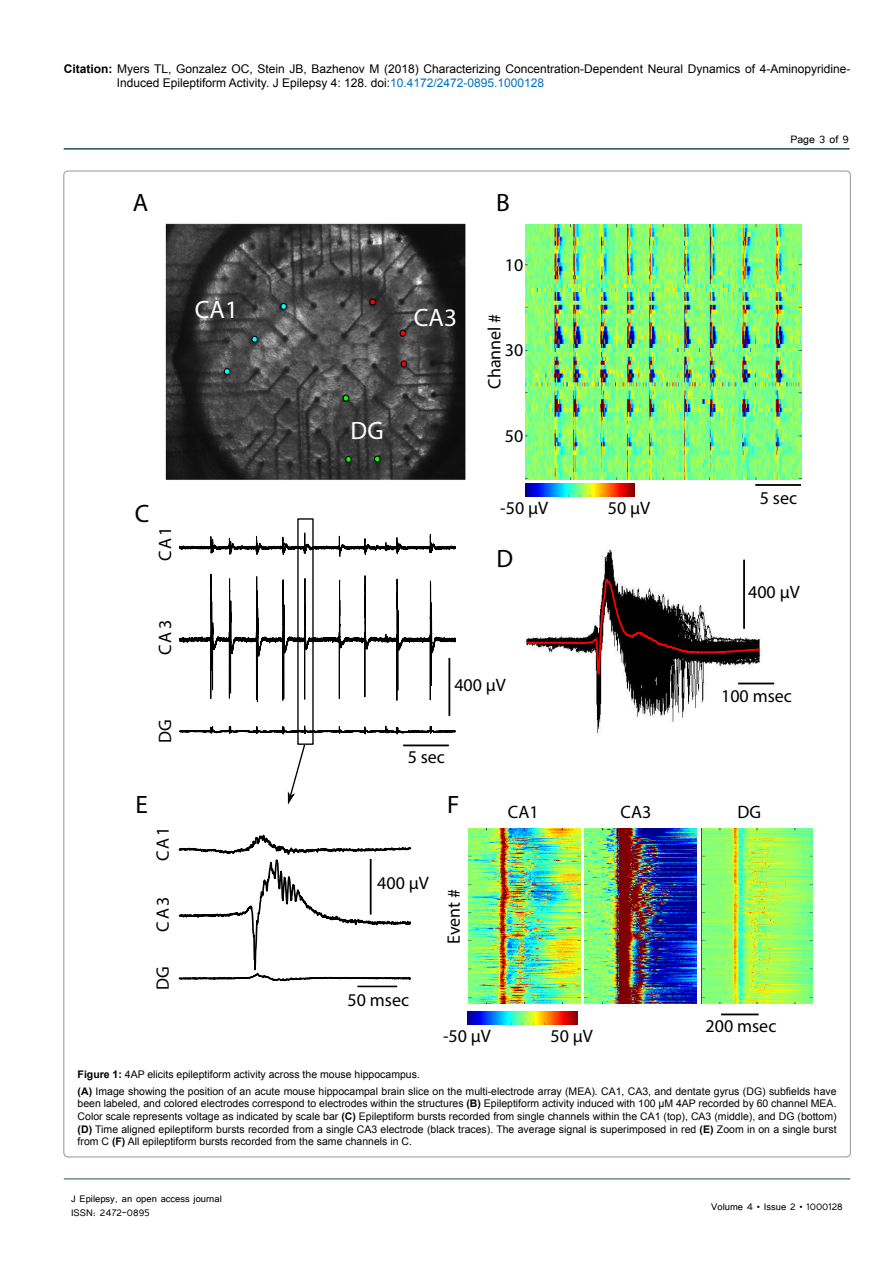
<style>
.page{position:relative;width:893px;height:1263px;background:#fff}
.page>*{position:absolute;margin:0;border:0;box-sizing:border-box;transform-origin:0 0}
.t1{font:25.2px "Nimbus Roman No 9 L";color:#fff}
.t2{font:25.2px "Nimbus Roman No 9 L";color:#000}
.t3{font:18px "Nimbus Roman No 9 L";color:#000}
.t4{font:13.5px "Tunga";color:#000}
.t5{font:12px/14.4px "Arial";color:#000}
.t6{font:12px/14.4px "Tunga";color:#000}
.t7{font:10.5px/12.6px "Arial";color:#000}
.s1{font-weight:700}
.s2{color:#0072bc}
</style>
<div class="page">
<hr style="left:64px;top:148px;width:786px;height:2px;background:#265150">
<hr style="left:64px;top:1179px;width:786px;height:1px;background:#265150">
<img style="left:165px;top:223px;width:301px;height:257px">
<img style="left:525px;top:225px;width:276px;height:254px">
<img style="left:525px;top:483px;width:110px;height:13px">
<hr style="left:755px;top:484px;width:46px;height:2px;background:#000">
<svg style="left:179px;top:148px;width:277px;height:1032px"></svg>
<svg style="left:179px;top:284px;width:277px;height:341px"></svg>
<svg style="left:179px;top:625px;width:277px;height:203px"></svg>
<hr style="left:448px;top:658px;width:2px;height:58px;background:#000">
<hr style="left:403px;top:744px;width:46px;height:2px;background:#000">
<svg style="left:287px;top:743px;width:19px;height:62px"></svg>
<img style="left:468px;top:829px;width:112px;height:175px">
<img style="left:585px;top:829px;width:111px;height:175px">
<img style="left:701px;top:829px;width:112px;height:175px">
<img style="left:468px;top:1011px;width:109px;height:13px">
<hr style="left:721px;top:1013px;width:38px;height:2px;background:#000">
<svg style="left:526px;top:549px;width:236px;height:185px"></svg>
<hr style="left:743px;top:560px;width:2px;height:69px;background:#000">
<hr style="left:738px;top:683px;width:36px;height:1px;background:#000">
<div style="left:133px;top:1027px;width:96px;height:34px;background:#fff"></div>
<p class="t5" style="left:117px;top:61px;width:735px;text-indent:-53px"><span class="s1">Citation:</span> Myers TL, Gonzalez OC, Stein JB, Bazhenov M (2018) Characterizing Concentration-Dependent Neural Dynamics of 4-Aminopyridine-<br>Induced Epileptiform Activity. J Epilepsy 4: 128. doi:<span class="s2">10.4172/2472-0895.1000128</span></p>
<h1 class="t2" style="left:133px;top:187px;width:17px">A</h1>
<h1 class="t2" style="left:496px;top:187px;width:15px">B</h1>
<h1 class="t1" style="left:195px;top:294px;width:45px">CA1</h1>
<h1 class="t2" style="left:135px;top:498px;width:16px">C</h1>
<h2 class="t3" style="left:154px;top:561px;width:36px;rotate:-90deg">CA1</h2>
<h2 class="t3" style="left:154px;top:654px;width:36px;rotate:-90deg">CA3</h2>
<h2 class="t3" style="left:154px;top:743px;width:25px;rotate:-90deg">DG</h2>
<h1 class="t1" style="left:351px;top:415px;width:35px">DG</h1>
<h1 class="t1" style="left:414px;top:302px;width:45px">CA3</h1>
<h2 class="t3" style="left:505px;top:254px;width:20px">10</h2>
<h2 class="t3" style="left:483px;top:389px;width:77px;rotate:-90deg">Channel #</h2>
<h2 class="t3" style="left:505px;top:339px;width:20px">30</h2>
<h2 class="t3" style="left:505px;top:425px;width:20px">50</h2>
<h2 class="t3" style="left:500px;top:497px;width:49px">-50 µV</h2>
<h2 class="t3" style="left:608px;top:497px;width:44px">50 µV</h2>
<h1 class="t2" style="left:496px;top:542px;width:18px">D</h1>
<h2 class="t3" style="left:454px;top:674px;width:53px">400 µV</h2>
<h2 class="t3" style="left:408px;top:745px;width:39px">5 sec</h2>
<p class="t4" style="left:790px;top:131px;width:60px">Page 3 of 9</p>
<h2 class="t3" style="left:760px;top:486px;width:39px">5 sec</h2>
<h2 class="t3" style="left:748px;top:581px;width:53px">400 µV</h2>
<h2 class="t3" style="left:721px;top:685px;width:72px">100 msec</h2>
<h1 class="t2" style="left:136px;top:788px;width:14px">E</h1>
<h2 class="t3" style="left:152px;top:861px;width:36px;rotate:-90deg">CA1</h2>
<h2 class="t3" style="left:152px;top:931px;width:36px;rotate:-90deg">CA3</h2>
<h2 class="t3" style="left:152px;top:990px;width:25px;rotate:-90deg">DG</h2>
<h1 class="t2" style="left:447px;top:788px;width:14px">F</h1>
<h2 class="t3" style="left:508px;top:801px;width:32px">CA1</h2>
<h2 class="t3" style="left:621px;top:801px;width:32px">CA3</h2>
<h2 class="t3" style="left:737px;top:801px;width:25px">DG</h2>
<h2 class="t3" style="left:377px;top:872px;width:53px">400 µV</h2>
<h2 class="t3" style="left:443px;top:944px;width:57px;rotate:-90deg">Event #</h2>
<h2 class="t3" style="left:348px;top:989px;width:63px">50 msec</h2>
<h2 class="t3" style="left:443px;top:1025px;width:49px">-50 µV</h2>
<h2 class="t3" style="left:551px;top:1025px;width:44px">50 µV</h2>
<h2 class="t3" style="left:706px;top:1014px;width:72px">200 msec</h2>
<p class="t7" style="left:78px;top:1066px;width:760px;line-height:16.8px"><span class="s1">Figure 1:</span> 4AP elicits epileptiform activity across the mouse hippocampus.<br><span class="s1">(A)</span> Image showing the position of an acute mouse hippocampal brain slice on the multi-electrode array (MEA). CA1, CA3, and dentate gyrus (DG) subfields have</p>
<p class="t7" style="left:78px;top:1097px;width:760px;text-align:justify">been labeled, and colored electrodes correspond to electrodes within the structures <span class="s1">(B)</span> Epileptiform activity induced with 100 µM 4AP recorded by 60 channel MEA.<br>Color scale represents voltage as indicated by scale bar <span class="s1">(C)</span> Epileptiform bursts recorded from single channels within the CA1 (top), CA3 (middle), and DG (bottom) <span class="s1">(D)</span> Time aligned epileptiform bursts recorded from a single CA3 electrode (black traces). The average signal is superimposed in red <span class="s1">(E)</span> Zoom in on a single burst from C <span class="s1">(F)</span> All epileptiform bursts recorded from the same channels in C.</p>
<p class="t6" style="left:71px;top:1190px;width:152px">J Epilepsy, an open access journal<br>ISSN: 2472-0895</p>
<p class="t6" style="left:711px;top:1199px;width:133px">Volume 4 • Issue 2 • 1000128</p>
</div>
